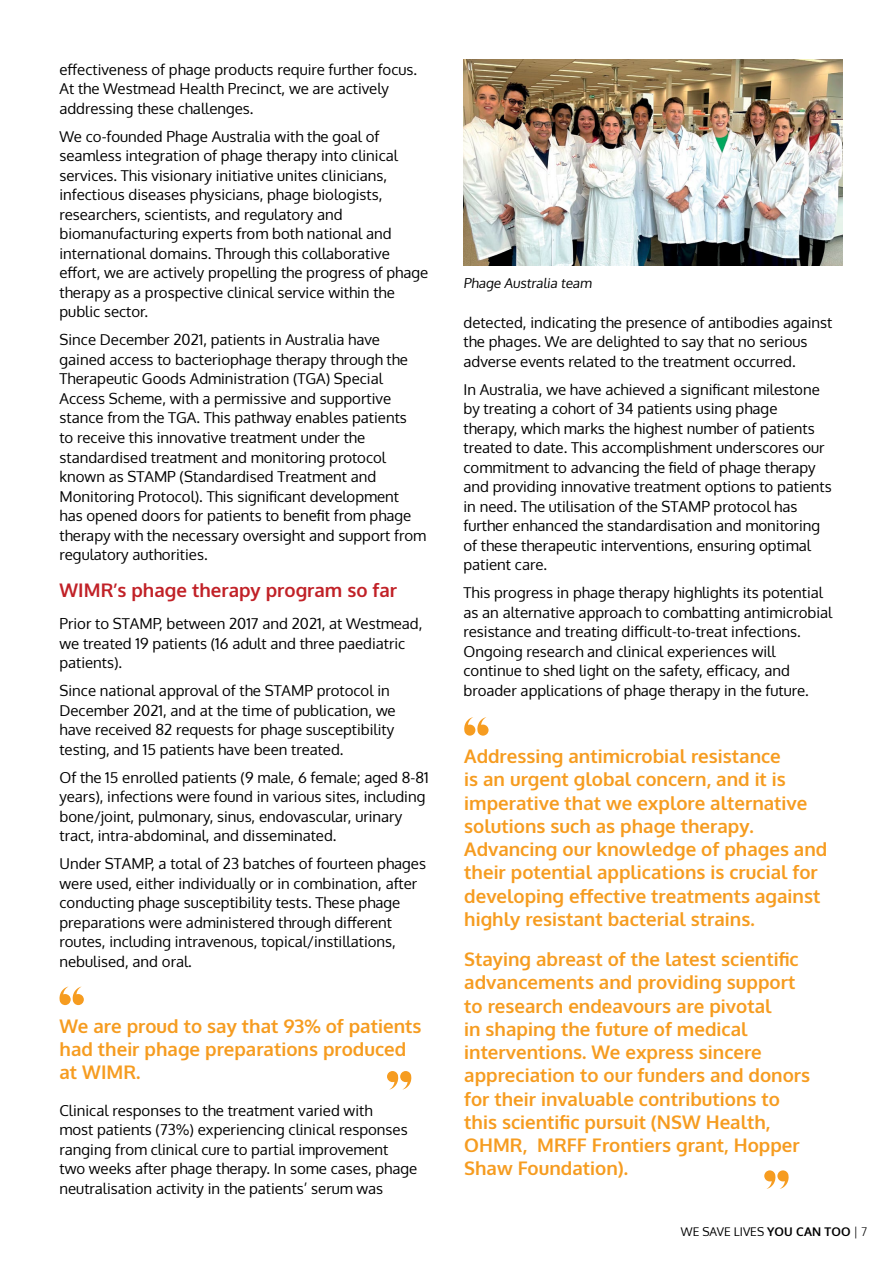
<style>
.page{position:relative;width:893px;height:1263px;background:#fff}
.page>*{position:absolute;margin:0;border:0;box-sizing:border-box;transform-origin:0 0}
.t1{font:700 18.75px/23.2px "Oxygen";color:#f69c20}
.t2{font:700 18.75px "Oxygen";color:#c12127}
.t3{font:15px/19.5px "Oxygen";color:#000}
.t4{font:13.5px "Oxygen";color:#000}
.t5{font:12px "Oxygen";color:#000}
.s1{font-weight:700}
.s2{font-weight:300}
</style>
<div class="page">
<svg style="left:59px;top:986px;width:25px;height:19px"></svg>
<svg style="left:387px;top:1071px;width:24px;height:18px"></svg>
<img style="left:463px;top:60px;width:379px;height:206px">
<svg style="left:464px;top:717px;width:25px;height:19px"></svg>
<svg style="left:764px;top:1170px;width:25px;height:19px"></svg>
<p class="t3" style="left:60px;top:60px;width:359px">effectiveness of phage products require further focus.<br>At the Westmead Health Precinct, we are actively addressing these challenges.</p>
<p class="t3" style="left:60px;top:127px;width:370px">We co-founded Phage Australia with the goal of seamless integration of phage therapy into clinical services. This visionary initiative unites clinicians, infectious diseases physicians, phage biologists, researchers, scientists, and regulatory and biomanufacturing experts from both national and international domains. Through this collaborative effort, we are actively propelling the progress of phage therapy as a prospective clinical service within the public sector.</p>
<p class="t3" style="left:60px;top:330px;width:368px">Since December 2021, patients in Australia have gained access to bacteriophage therapy through the Therapeutic Goods Administration (TGA) Special Access Scheme, with a permissive and supportive stance from the TGA. This pathway enables patients<br>to receive this innovative treatment under the standardised treatment and monitoring protocol known as STAMP (Standardised Treatment and Monitoring Protocol). This significant development<br>has opened doors for patients to benefit from phage therapy with the necessary oversight and support from regulatory authorities.</p>
<p class="t2" style="left:60px;top:578px;width:339px">WIMR’s phage therapy program so far</p>
<p class="t3" style="left:60px;top:614px;width:364px">Prior to STAMP, between 2017 and 2021, at Westmead, we treated 19 patients (16 adult and three paediatric patients).</p>
<p class="t3" style="left:60px;top:681px;width:338px">Since national approval of the STAMP protocol in December 2021, and at the time of publication, we have received 82 requests for phage susceptibility testing, and 15 patients have been treated.</p>
<p class="t3" style="left:60px;top:767px;width:371px">Of the 15 enrolled patients (9 male, 6 female; aged 8-81 years), infections were found in various sites, including bone/joint, pulmonary, sinus, endovascular, urinary tract, intra-abdominal, and disseminated.</p>
<p class="t3" style="left:60px;top:854px;width:368px">Under STAMP, a total of 23 batches of fourteen phages were used, either individually or in combination, after conducting phage susceptibility tests. These phage preparations were administered through different routes, including intravenous, topical/instillations, nebulised, and oral.</p>
<p class="t1" style="left:60px;top:1015px;width:363px">We are proud to say that 93% of patients had their phage preparations produced at WIMR.</p>
<p class="t3" style="left:60px;top:1100px;width:359px">Clinical responses to the treatment varied with<br>most patients (73%) experiencing clinical responses ranging from clinical cure to partial improvement two weeks after phage therapy. In some cases, phage neutralisation activity in the patients’ serum was</p>
<p class="t4" style="left:463px;top:274px;width:132px">Phage Australia team</p>
<p class="t3" style="left:463px;top:313px;width:370px">detected, indicating the presence of antibodies against the phages. We are delighted to say that no serious adverse events related to the treatment occurred.</p>
<p class="t3" style="left:463px;top:380px;width:370px">In Australia, we have achieved a significant milestone by treating a cohort of 34 patients using phage therapy, which marks the highest number of patients treated to date. This accomplishment underscores our commitment to advancing the field of phage therapy and providing innovative treatment options to patients in need. The utilisation of the STAMP protocol has further enhanced the standardisation and monitoring of these therapeutic interventions, ensuring optimal patient care.</p>
<p class="t3" style="left:463px;top:583px;width:370px">This progress in phage therapy highlights its potential as an alternative approach to combatting antimicrobial resistance and treating difficult-to-treat infections.<br>Ongoing research and clinical experiences will continue to shed light on the safety, efficacy, and broader applications of phage therapy in the future.</p>
<p class="t1" style="left:464px;top:745px;width:365px">Addressing antimicrobial resistance<br>is an urgent global concern, and it is imperative that we explore alternative solutions such as phage therapy.<br>Advancing our knowledge of phages and their potential applications is crucial for developing effective treatments against highly resistant bacterial strains.</p>
<p class="t1" style="left:464px;top:948px;width:347px">Staying abreast of the latest scientific advancements and providing support to research endeavours are pivotal<br>in shaping the future of medical interventions. We express sincere appreciation to our funders and donors for their invaluable contributions to this scientific pursuit (NSW Health, OHMR, MRFF Frontiers grant, Hopper Shaw Foundation).</p>
<p class="t5" style="left:681px;top:1223px;width:188px">WE SAVE LIVES <span class="s1">YOU CAN TOO</span> <span class="s2">| 7</span></p>
</div>
